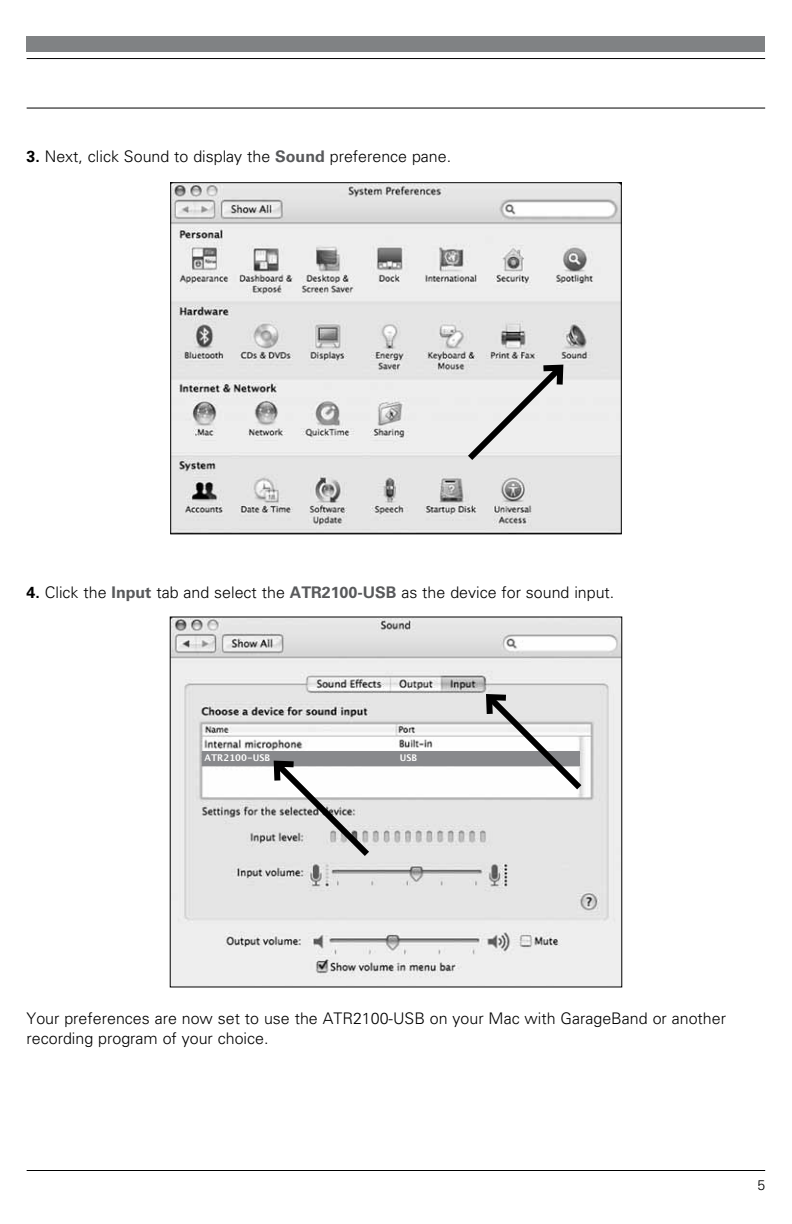
<style>
.page{position:relative;width:792px;height:1224px;background:#fff}
.page>*{position:absolute;margin:0;border:0;box-sizing:border-box;transform-origin:0 0}
.t1{font:300 16px/20px "Univers LT Std";color:#000}
.t2{font:300 14px "Univers LT Std";color:#000}
.t3{font:700 9.2px "Lucida Grande";color:#fff}
.s1{font-weight:700}
.s2{font-weight:700;color:#58595b}
</style>
<div class="page">
<hr style="left:27px;top:108px;width:738px;height:1px;background:#000">
<hr style="left:27px;top:58px;width:738px;height:1px;background:#000">
<div style="left:27px;top:36px;width:738px;height:16px;background:#808284"></div>
<hr style="left:27px;top:1170px;width:738px;height:1px;background:#000">
<img style="left:172px;top:184px;width:448px;height:348px">
<div style="left:170px;top:182px;width:452px;height:352px;border:1px solid #000"></div>
<img style="left:172px;top:619px;width:448px;height:366px">
<div style="left:202px;top:751px;width:377px;height:14px;background:#88898c"></div>
<svg style="left:462px;top:359px;width:107px;height:107px;background:#d6d6d6"></svg>
<svg style="left:481px;top:689px;width:107px;height:107px"></svg>
<svg style="left:268px;top:760px;width:107px;height:102px"></svg>
<p class="t1" style="left:27px;top:148px;width:426px"><span class="s1">3.</span> Next, click Sound to display the <span class="s2">Sound</span> preference pane.</p>
<p class="t1" style="left:27px;top:583px;width:589px"><span class="s1">4.</span> Click the <span class="s2">Input</span> tab and select the <span class="s2">ATR2100-USB</span> as the device for sound input.</p>
<p class="t3" style="left:205px;top:750px;width:67px">ATR2100-USB</p>
<p class="t3" style="left:400px;top:750px;width:19px">USB</p>
<p class="t1" style="left:27px;top:1010px;width:701px">Your preferences are now set to use the ATR2100-USB on your Mac with GarageBand or another recording program of your choice.</p>
<p class="t2" style="left:758px;top:1180px;width:9px">5</p>
</div>
